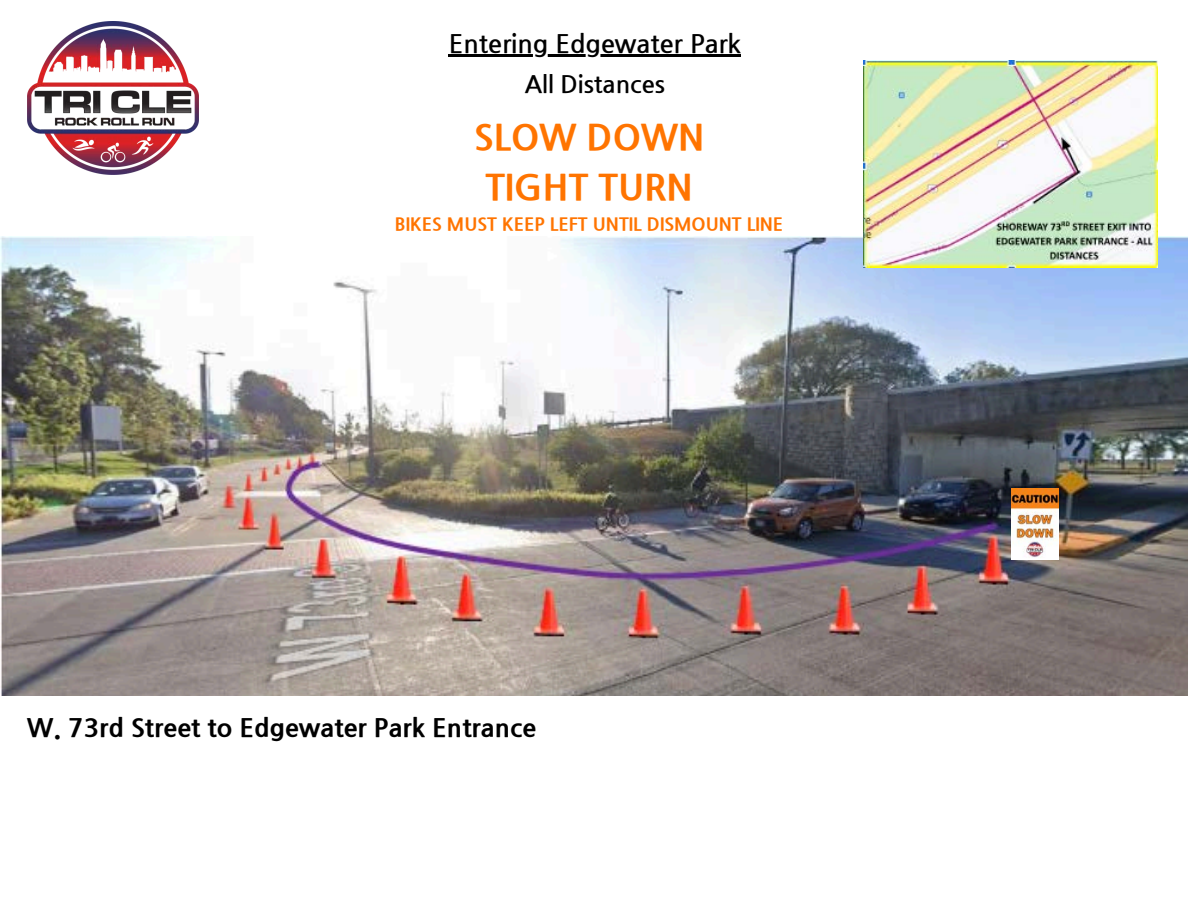
<style>
.page{position:relative;width:1188px;height:918px;background:#fff}
.page>*{position:absolute;margin:0;border:0;box-sizing:border-box;transform-origin:0 0}
.t1{font:800 36px "Nanum Gothic";color:#ff7400}
.t2{font:800 25.5px "Nanum Gothic";color:#000}
.t3{font:700 25.5px "Nanum Gothic";color:#000}
.t4{font:700 24px "Nanum Gothic";color:#000}
.t5{font:800 18px "Nanum Gothic";color:#ff7400}
</style>
<div class="page">
<img style="left:27px;top:21px;width:171px;height:153px">
<img style="left:0;top:236px;width:1188px;height:459px">
<img style="left:864px;top:60px;width:294px;height:207px">
<img style="left:1011px;top:488px;width:47px;height:71px">
<hr style="left:449px;top:54px;width:292px;height:2px;background:#000">
<h1 class="t3" style="left:449px;top:28px;width:294px">Entering Edgewater Park</h1>
<p class="t4" style="left:525px;top:70px;width:142px">All Distances</p>
<h1 class="t1" style="left:474px;top:116px;width:232px">SLOW DOWN</h1>
<p class="t1" style="left:486px;top:166px;width:209px">TIGHT TURN</p>
<p class="t5" style="left:395px;top:214px;width:390px">BIKES MUST KEEP LEFT UNTIL DISMOUNT LINE</p>
<p class="t2" style="left:27px;top:713px;width:511px">W. 73rd Street to Edgewater Park Entrance</p>
</div>
